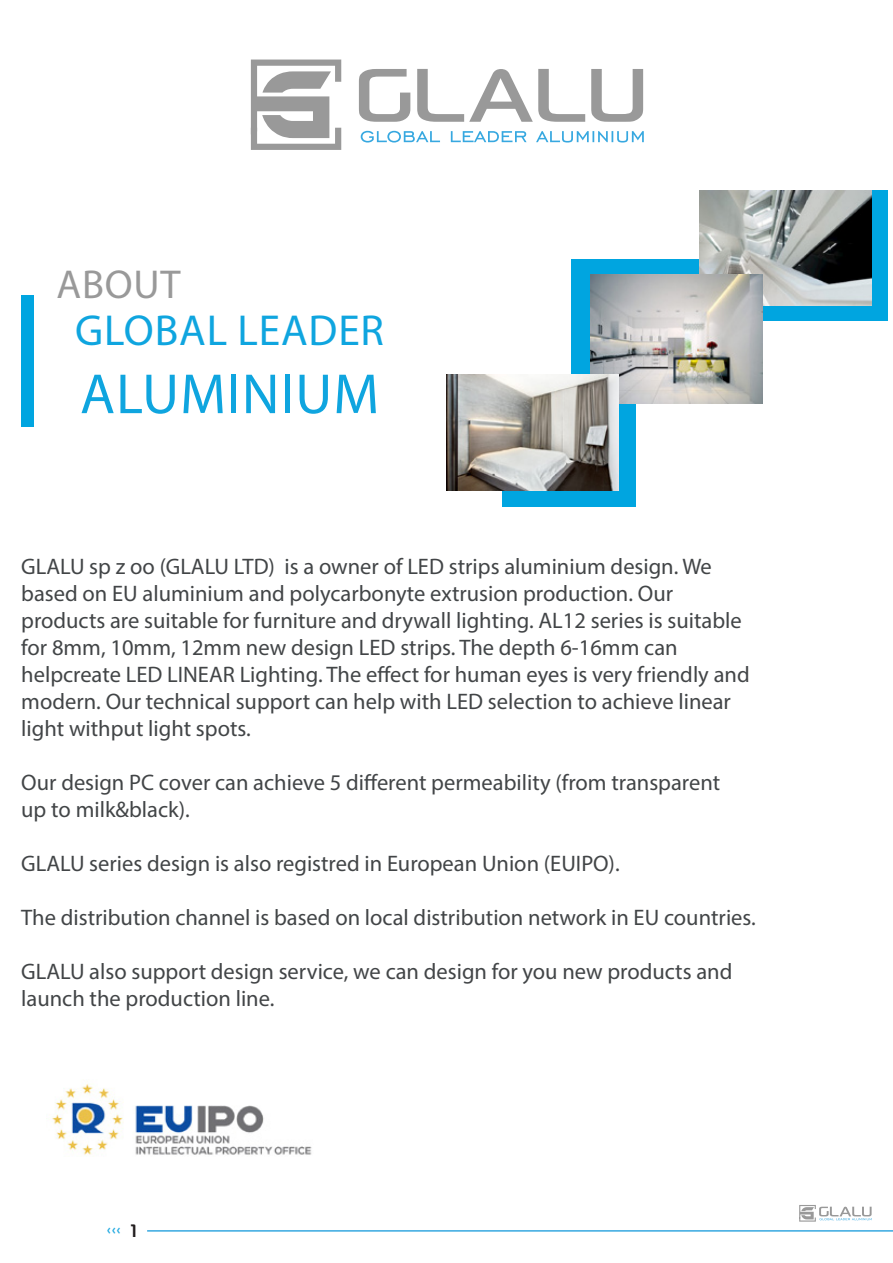
<style>
.page{position:relative;width:893px;height:1263px;background:#fff}
.page>*{position:absolute;margin:0;border:0;box-sizing:border-box;transform-origin:0 0}
.t1{font:57px "Myriad Pro";letter-spacing:.02em;color:#0fa5df}
.t2{font:43.5px "Myriad Pro";letter-spacing:.02em;color:#0fa5df}
.t3{font:40.5px "Myriad Pro";letter-spacing:.02em;color:#999}
.t4{font:22.5px/27px "Myriad Pro";color:#424547}
.t5{font:500 18px "Magistral";color:#231f20}
.t6{font:500 12px "Magistral";color:#24aae1}
</style>
<div class="page">
<hr style="left:147px;top:1230px;width:746px;height:1px;background:#36a8e0">
<svg style="left:799px;top:1205px;width:73px;height:16px"></svg>
<svg style="left:359px;top:69px;width:51px;height:53px"></svg>
<svg style="left:417px;top:69px;width:168px;height:53px"></svg>
<svg style="left:591px;top:69px;width:52px;height:53px"></svg>
<svg style="left:361px;top:131px;width:283px;height:12px"></svg>
<svg style="left:251px;top:60px;width:90px;height:90px"></svg>
<div style="left:21px;top:296px;width:13px;height:131px;background:#00a5e0"></div>
<div style="left:503px;top:378px;width:133px;height:129px;background:#00a5e0"></div>
<div style="left:571px;top:259px;width:134px;height:145px;background:#00a5e0"></div>
<div style="left:755px;top:190px;width:133px;height:131px;background:#00a5e0"></div>
<img style="left:700px;top:190px;width:172px;height:115px">
<img style="left:590px;top:275px;width:172px;height:129px">
<img style="left:446px;top:374px;width:173px;height:117px">
<img style="left:49px;top:1084px;width:263px;height:71px">
<p class="t3" style="left:56px;top:260px;width:126px">ABOUT</p>
<p class="t2" style="left:75px;top:303px;width:310px">GLOBAL LEADER</p>
<p class="t1" style="left:80px;top:359px;width:301px">ALUMINIUM</p>
<p class="t4" style="left:21px;top:552px;width:692px">GLALU sp z oo (GLALU LTD) is a owner of LED strips aluminium design. We based on EU aluminium and polycarbonyte extrusion production. Our</p>
<p class="t4" style="left:21px;top:606px;width:722px">products are suitable for furniture and drywall lighting. AL12 series is suitable for 8mm, 10mm, 12mm new design LED strips. The depth 6-16mm can</p>
<p class="t4" style="left:21px;top:660px;width:730px">helpcreate LED LINEAR Lighting. The effect for human eyes is very friendly and modern. Our technical support can help with LED selection to achieve linear light withput light spots.</p>
<p class="t4" style="left:21px;top:768px;width:700px">Our design PC cover can achieve 5 different permeability (from transparent up to milk&amp;black).</p>
<p class="t4" style="left:21px;top:849px;width:600px">GLALU series design is also registred in European Union (EUIPO).</p>
<p class="t4" style="left:21px;top:903px;width:736px">The distribution channel is based on local distribution network in EU countries.</p>
<p class="t4" style="left:21px;top:957px;width:713px">GLALU also support design service, we can design for you new products and launch the production line.</p>
<p class="t6" style="left:107px;top:1222px;width:15px">‹‹‹</p>
<p class="t5" style="left:131px;top:1220px;width:7px">1</p>
</div>
